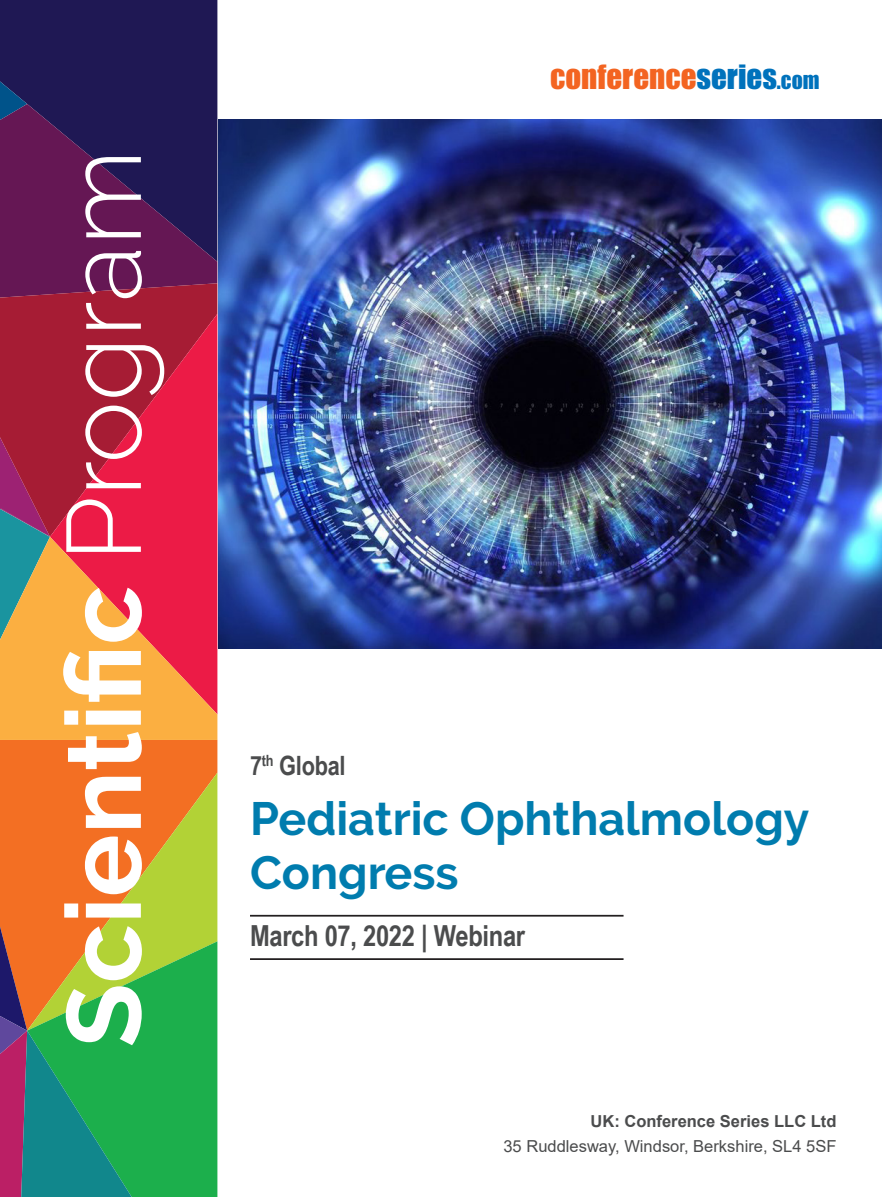
<style>
.page{position:relative;width:882px;height:1197px;background:#fff}
.page>*{position:absolute;margin:0;border:0;box-sizing:border-box;transform-origin:0 0}
.t1{font:700 105px "Raleway";color:#fff}
.t2{font:700 46.55px/54.1px "Raleway";color:#007cae}
.t3{font:30.97px "Impact";color:#f36421}
.t4{font:700 29.05px "Arial Narrow";letter-spacing:-.01em;color:#4b4c4d}
.t5{font:700 26.6px "Arial Narrow";letter-spacing:-.01em;color:#4b4c4d}
.t6{font:16.45px "Arial";color:#4b4c4d}
.t7{font:700 16.45px "Arial";color:#4b4c4d}
.s1{font-weight:300}
.s2{color:#0072bc}
.s3{font-size:21.7px;color:#0072bc}
</style>
<div class="page">
<div style="left:0;top:0;width:217px;height:81px;background:#1f1854"></div>
<svg style="left:0;top:81px;width:217px;height:202px;background:#441854"></svg>
<svg style="left:0;top:283px;width:217px;height:154px;background:#9e1c38"></svg>
<svg style="left:50px;top:314px;width:167px;height:223px;background:#c91b3d"></svg>
<svg style="left:0;top:437px;width:50px;height:100px;background:#8f305a"></svg>
<div style="left:0;top:740px;width:217px;height:186px;background:#f36f23"></div>
<svg style="left:0;top:537px;width:217px;height:203px;background:#e87c48"></svg>
<svg style="left:27px;top:773px;width:190px;height:168px;background:#dd8f29"></svg>
<svg style="left:132px;top:941px;width:85px;height:256px;background:#28b14a"></svg>
<svg style="left:0;top:926px;width:132px;height:271px;background:#5e8859"></svg>
<hr style="left:250px;top:915px;width:374px;height:2px;background:#231f20">
<hr style="left:250px;top:958px;width:374px;height:2px;background:#231f20">
<img style="left:219px;top:119px;width:663px;height:530px">
<p class="t1" style="left:44px;top:1048px;width:900px;rotate:-90deg">Scientific <span class="s1">Program</span></p>
<p class="t3" style="left:550px;top:53px;width:271px">CONFERENCE<span class="s2">SERIES</span><span class="s3">.COM</span></p>
<p class="t5" style="left:250px;top:746px;width:97px">7<sup>th</sup> Global</p>
<p class="t2" style="left:250px;top:792px;width:561px">Pediatric Ophthalmology<br>Congress</p>
<p class="t4" style="left:250px;top:913px;width:277px">March 07, 2022 | Webinar</p>
<p class="t7" style="left:590px;top:1109px;width:248px">UK: Conference Series LLC Ltd</p>
<p class="t6" style="left:503px;top:1135px;width:335px">35 Ruddlesway, Windsor, Berkshire, SL4 5SF</p>
</div>
